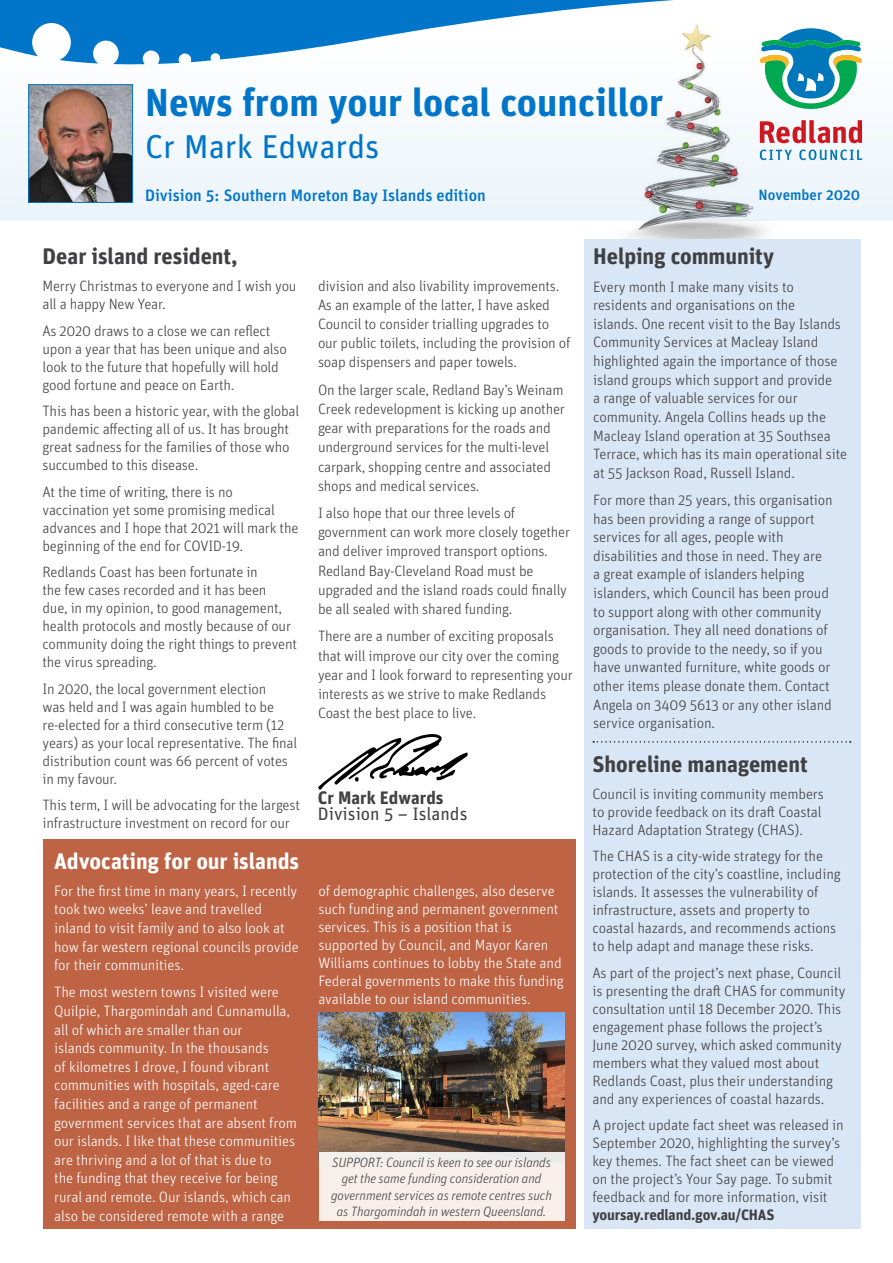
<style>
.page{position:relative;width:893px;height:1263px;background:#fff}
.page>*{position:absolute;margin:0;border:0;box-sizing:border-box;transform-origin:0 0}
.t1{font:700 39px "Unit Pro";color:#0075c9}
.t2{font:33px "Unit Pro";color:#0075c9}
.t3{font:700 22.5px "Unit Pro";letter-spacing:-.005em;color:#414042}
.t4{font:700 22.5px "Unit Pro";letter-spacing:-.005em;color:#fff}
.t5{font:18px "Unit Pro";color:#414042}
.t6{font:700 18px "Unit Pro";color:#414042}
.t7{font:500 16.5px "Unit Pro";color:#0075c9}
.t8{font:300 15px/18px "Unit Pro";letter-spacing:-.015em;color:#414042}
.t9{font:300 15px/18.6px "Unit Pro";letter-spacing:-.01em;color:#fff}
.t10{font:700 15px "Unit Pro";letter-spacing:-.01em;color:#414042}
.t11{font:500 15px "Unit Pro";color:#0075c9}
.t12{font:italic 300 13.5px/16.5px "Unit Pro";letter-spacing:-.01em;color:#414042;text-align:center}
</style>
<div class="page">
<div style="left:0;top:0;width:893px;height:221px;background:#f3f8fc"></div>
<svg style="left:822px;top:64px;width:35px;height:44px"></svg>
<svg style="left:822px;top:120px;width:40px;height:23px"></svg>
<svg style="left:822px;top:150px;width:40px;height:10px"></svg>
<svg style="left:0;top:0;width:893px;height:64px;fill:#0075c9"></svg>
<img style="left:564px;top:0;width:258px;height:239px">
<div style="left:43px;top:840px;width:532px;height:389px;background:#be6344"></div>
<div style="left:584px;top:239px;width:276px;height:990px;background:#d9e6f6"></div>
<svg style="left:318px;top:734px;width:150px;height:56px"></svg>
<img style="left:30px;top:86px;width:101px;height:115px">
<div style="left:28px;top:84px;width:105px;height:119px;border:1px solid #0075c9"></div>
<svg style="left:593px;top:741px;width:258px;height:1px"></svg>
<img style="left:319px;top:1012px;width:245px;height:140px">
<div style="left:319px;top:1152px;width:245px;height:68px;background:#f8efeb"></div>
<h1 class="t1" style="left:145px;top:74px;width:520px">News from your local councillor</h1>
<h2 class="t2" style="left:145px;top:124px;width:236px">Cr Mark Edwards</h2>
<p class="t7" style="left:145px;top:184px;width:342px">Division 5: Southern Moreton Bay Islands edition</p>
<p class="t11" style="left:759px;top:184px;width:103px">November 2020</p>
<h3 class="t3" style="left:43px;top:240px;width:197px">Dear island resident,</h3>
<p class="t8" style="left:43px;top:276px;width:255px">Merry Christmas to everyone and I wish you all a happy New Year.</p>
<p class="t8" style="left:43px;top:321px;width:246px">As 2020 draws to a close we can reflect upon a year that has been unique and also look to the future that hopefully will hold good fortune and peace on Earth.</p>
<p class="t8" style="left:43px;top:401px;width:258px">This has been a historic year, with the global pandemic affecting all of us. It has brought great sadness for the families of those who succumbed to this disease.</p>
<p class="t8" style="left:43px;top:482px;width:257px">At the time of writing, there is no vaccination yet some promising medical advances and I hope that 2021 will mark the beginning of the end for COVID-19.</p>
<p class="t8" style="left:43px;top:562px;width:256px">Redlands Coast has been fortunate in<br>the few cases recorded and it has been<br>due, in my opinion, to good management, health protocols and mostly because of our community doing the right things to prevent the virus spreading.</p>
<p class="t8" style="left:43px;top:679px;width:256px">In 2020, the local government election<br>was held and I was again humbled to be re-elected for a third consecutive term (12 years) as your local representative. The final distribution count was 66 percent of votes in my favour.</p>
<p class="t8" style="left:43px;top:795px;width:259px">This term, I will be advocating for the largest infrastructure investment on record for our</p>
<h3 class="t4" style="left:54px;top:845px;width:246px">Advocating for our islands</h3>
<p class="t9" style="left:54px;top:881px;width:246px">For the first time in many years, I recently took two weeks’ leave and travelled inland to visit family and to also look at how far western regional councils provide for their communities.</p>
<p class="t9" style="left:54px;top:982px;width:244px">The most western towns I visited were Quilpie, Thargomindah and Cunnamulla, all of which are smaller than our<br>islands community. In the thousands<br>of kilometres I drove, I found vibrant communities with hospitals, aged-care facilities and a range of permanent government services that are absent from our islands. I like that these communities are thriving and a lot of that is due to<br>the funding that they receive for being rural and remote. Our islands, which can also be considered remote with a range</p>
<p class="t8" style="left:318px;top:276px;width:254px;line-height:19px">division and also livability improvements.<br>As an example of the latter, I have asked Council to consider trialling upgrades to our public toilets, including the provision of soap dispensers and paper towels.</p>
<p class="t8" style="left:318px;top:380px;width:248px;line-height:19px">On the larger scale, Redland Bay’s Weinam Creek redevelopment is kicking up another gear with preparations for the roads and underground services for the multi-level carpark, shopping centre and associated shops and medical services.</p>
<p class="t8" style="left:318px;top:503px;width:254px;line-height:19px">I also hope that our three levels of government can work more closely together and deliver improved transport options.<br>Redland Bay-Cleveland Road must be upgraded and the island roads could finally be all sealed with shared funding.</p>
<p class="t8" style="left:318px;top:626px;width:256px;line-height:19px">There are a number of exciting proposals that will improve our city over the coming year and I look forward to representing your interests as we strive to make Redlands Coast the best place to live.</p>
<p class="t6" style="left:318px;top:784px;width:127px">Cr Mark Edwards</p>
<p class="t5" style="left:318px;top:802px;width:151px">Division 5 – Islands</p>
<p class="t9" style="left:318px;top:881px;width:247px;line-height:18px">of demographic challenges, also deserve such funding and permanent government services. This is a position that is supported by Council, and Mayor Karen Williams continues to lobby the State and Federal governments to make this funding available to our island communities.</p>
<p class="t12" style="left:331px;top:1153px;width:222px">SUPPORT: Council is keen to see our islands get the same funding consideration and government services as remote centres such as Thargomindah in western Queensland.</p>
<h3 class="t3" style="left:593px;top:240px;width:182px">Helping community</h3>
<p class="t8" style="left:593px;top:277px;width:256px;line-height:18.6px">Every month I make many visits to residents and organisations on the<br>islands. One recent visit to the Bay Islands Community Services at Macleay Island highlighted again the importance of those island groups which support and provide<br>a range of valuable services for our community. Angela Collins heads up the Macleay Island operation at 35 Southsea Terrace, which has its main operational site at 55 Jackson Road, Russell Island.</p>
<p class="t8" style="left:593px;top:490px;width:241px;line-height:18.6px">For more than 25 years, this organisation has been providing a range of support services for all ages, people with disabilities and those in need. They are a great example of islanders helping islanders, which Council has been proud to support along with other community organisation. They all need donations of goods to provide to the needy, so if you have unwanted furniture, white goods or other items please donate them. Contact Angela on 3409 5613 or any other island service organisation.</p>
<h3 class="t3" style="left:592px;top:748px;width:217px">Shoreline management</h3>
<p class="t8" style="left:592px;top:784px;width:233px">Council is inviting community members to provide feedback on its draft Coastal<br>Hazard Adaptation Strategy (CHAS).</p>
<p class="t8" style="left:592px;top:847px;width:250px">The CHAS is a city-wide strategy for the protection of the city’s coastline, including islands. It assesses the vulnerability of infrastructure, assets and property to coastal hazards, and recommends actions to help adapt and manage these risks.</p>
<p class="t8" style="left:592px;top:963px;width:255px">As part of the project’s next phase, Council is presenting the draft CHAS for community consultation until 18 December 2020. This engagement phase follows the project’s June 2020 survey, which asked community members what they valued most about Redlands Coast, plus their understanding and any experiences of coastal hazards.</p>
<p class="t8" style="left:592px;top:1116px;width:253px">A project update fact sheet was released in September 2020, highlighting the survey’s key themes. The fact sheet can be viewed on the project’s Your Say page. To submit feedback and for more information, visit</p>
<p class="t10" style="left:592px;top:1204px;width:184px">yoursay.redland.gov.au/CHAS</p>
</div>
